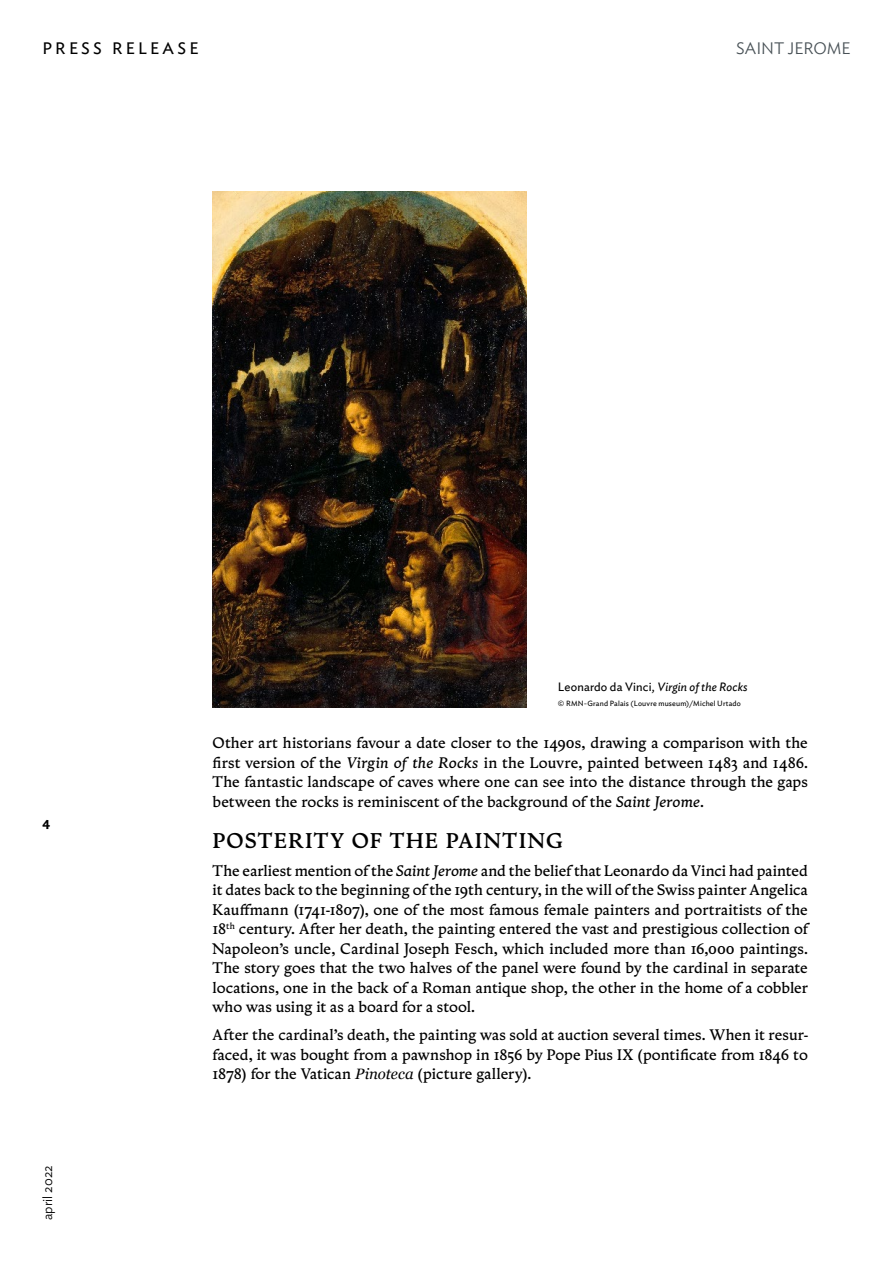
<style>
.page{position:relative;width:893px;height:1263px;background:#fff}
.page>*{position:absolute;margin:0;border:0;box-sizing:border-box;transform-origin:0 0}
.t1{font:500 21px "Zenith Text";letter-spacing:.075em;color:#000}
.t2{font:16.5px "Ideal Sans";letter-spacing:.2em;color:#000}
.t3{font:300 16.5px "Ideal Sans";letter-spacing:-.005em;color:#485156}
.t4{font:15px/19.5px "Zenith Text";color:#000;text-align:justify}
.t5{font:300 13.5px "Ideal Sans";letter-spacing:.01em;color:#000}
.t6{font:600 13.5px "Ideal Sans";color:#000}
.t7{font:12px "Ideal Sans";letter-spacing:.01em;color:#000}
.t8{font:7.5px "Ideal Sans";letter-spacing:.025em;color:#000}
.s1{font-style:italic}
.s2{font-family:"Georgia";font-style:italic}
</style>
<div class="page">
<img style="left:213px;top:191px;width:313px;height:516px">
<p class="t2" style="left:43px;top:36px;width:157px">PRESS RELEASE</p>
<p class="t3" style="left:736px;top:36px;width:116px">SAINT JEROME</p>
<p class="t6" style="left:43px;top:812px;width:9px">4</p>
<p class="t5" style="left:37px;top:1220px;width:57px;rotate:-90deg">april 2022</p>
<p class="t7" style="left:558px;top:678px;width:191px">Leonardo da Vinci, <span class="s1">Virgin of the Rocks</span></p>
<p class="t8" style="left:558px;top:698px;width:185px">© RMN-Grand Palais (Louvre museum)/Michel Urtado</p>
<p class="t4" style="left:213px;top:733px;width:597px">Other art historians favour a date closer to the 1490s, drawing a comparison with the first version of the <span class="s1">Virgin of the Rocks</span> in the Louvre, painted between 1483 and 1486.<br>The fantastic landscape of caves where one can see into the distance through the gaps between the rocks is reminiscent of the background of the <span class="s1">Saint Jerome</span>.</p>
<h1 class="t1" style="left:213px;top:825px;width:352px">POSTERITY OF THE PAINTING</h1>
<p class="t4" style="left:213px;top:861px;width:597px">The earliest mention of the <span class="s1">Saint Jerome</span> and the belief that Leonardo da Vinci had painted it dates back to the beginning of the 19th century, in the will of the Swiss painter Angelica Kauffmann (1741-1807), one of the most famous female painters and portraitists of the 18<sup>th</sup> century. After her death, the painting entered the vast and prestigious collection of Napoleon’s uncle, Cardinal Joseph Fesch, which included more than 16,000 paintings.<br>The story goes that the two halves of the panel were found by the cardinal in separate locations, one in the back of a Roman antique shop, the other in the home of a cobbler who was using it as a board for a stool.</p>
<p class="t4" style="left:213px;top:1025px;width:597px">After the cardinal’s death, the painting was sold at auction several times. When it resur&shy;faced, it was bought from a pawnshop in 1856 by Pope Pius IX (pontificate from 1846 to 1878) for the Vatican <span class="s2">Pinoteca</span> (picture gallery).</p>
</div>
